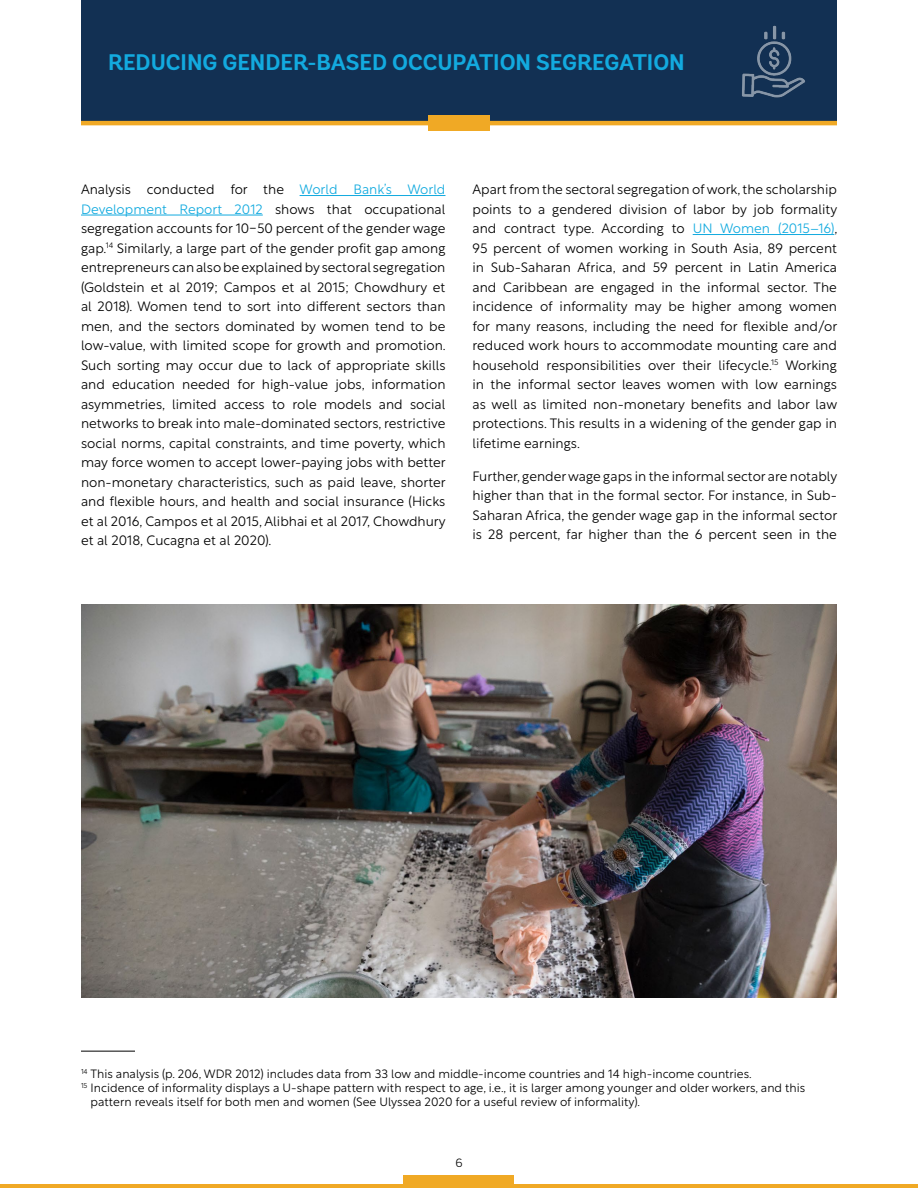
<style>
.page{position:relative;width:918px;height:1188px;background:#fff}
.page>*{position:absolute;margin:0;border:0;box-sizing:border-box;transform-origin:0 0}
.t1{font:700 22.5px "Andes";color:#12aadf}
.t2{font:300 13.5px/19.5px "Rustica";color:#000;text-align:justify}
.t3{font:300 12px "Rustica";color:#000}
.t4{font:300 12px "Andes";color:#000}
.s1{color:#12aadf}
</style>
<div class="page">
<hr style="left:0;top:1184px;width:918px;height:4px;background:#f0a925">
<div style="left:404px;top:1175px;width:110px;height:9px;background:#f0a925"></div>
<hr style="left:81px;top:1051px;width:54px;height:1px;background:#000">
<div style="left:81px;top:0;width:756px;height:123px;background:#123053"></div>
<div style="left:428px;top:116px;width:62px;height:15px;background:#f0a925"></div>
<hr style="left:81px;top:121px;width:756px;height:4px;background:#f0a925">
<img style="left:81px;top:605px;width:756px;height:393px">
<hr style="left:300px;top:195px;width:146px;height:1px;background:#12aadf">
<hr style="left:81px;top:215px;width:182px;height:1px;background:#12aadf">
<hr style="left:693px;top:234px;width:141px;height:1px;background:#12aadf">
<img style="left:742px;top:25px;width:63px;height:73px">
<h1 class="t1" style="left:108px;top:48px;width:578px">REDUCING GENDER-BASED OCCUPATION SEGREGATION</h1>
<p class="t2" style="left:81px;top:178px;width:366px">Analysis conducted for the <span class="s1">World Bank’s World Development Report 2012</span> shows that occupational segregation accounts for 10-50 percent of the gender wage gap.<sup>14</sup> Similarly, a large part of the gender profit gap among entrepreneurs can also be explained by sectoral segregation (Goldstein et al 2019; Campos et al 2015; Chowdhury et al 2018). Women tend to sort into different sectors than men, and the sectors dominated by women tend to be low-value, with limited scope for growth and promotion.<br>Such sorting may occur due to lack of appropriate skills and education needed for high-value jobs, information asymmetries, limited access to role models and social networks to break into male-dominated sectors, restrictive social norms, capital constraints, and time poverty, which may force women to accept lower-paying jobs with better non-monetary characteristics, such as paid leave, shorter and flexible hours, and health and social insurance (Hicks et al 2016, Campos et al 2015, Alibhai et al 2017, Chowdhury et al 2018, Cucagna et al 2020).</p>
<p class="t2" style="left:472px;top:178px;width:366px">Apart from the sectoral segregation of work, the scholarship points to a gendered division of labor by job formality and contract type. According to <span class="s1">UN Women (2015–16)</span>, 95 percent of women working in South Asia, 89 percent in Sub-Saharan Africa, and 59 percent in Latin America and Caribbean are engaged in the informal sector. The incidence of informality may be higher among women for many reasons, including the need for flexible and/or reduced work hours to accommodate mounting care and household responsibilities over their lifecycle.<sup>15</sup> Working in the informal sector leaves women with low earnings as well as limited non-monetary benefits and labor law protections. This results in a widening of the gender gap in lifetime earnings.</p>
<p class="t2" style="left:472px;top:465px;width:366px">Further, gender wage gaps in the informal sector are notably higher than that in the formal sector. For instance, in Sub-Saharan Africa, the gender wage gap in the informal sector is 28 percent, far higher than the 6 percent seen in the</p>
<p class="t3" style="left:81px;top:1063px;width:672px"><sup>14</sup> This analysis (p. 206, WDR 2012) includes data from 33 low and middle-income countries and 14 high-income countries.</p>
<p class="t3" style="left:81px;top:1077px;width:726px"><sup>15</sup> Incidence of informality displays a U-shape pattern with respect to age, i.e., it is larger among younger and older workers, and this</p>
<p class="t3" style="left:91px;top:1092px;width:551px">pattern reveals itself for both men and women (See Ulyssea 2020 for a useful review of informality).</p>
<p class="t4" style="left:455px;top:1155px;width:9px">6</p>
</div>
